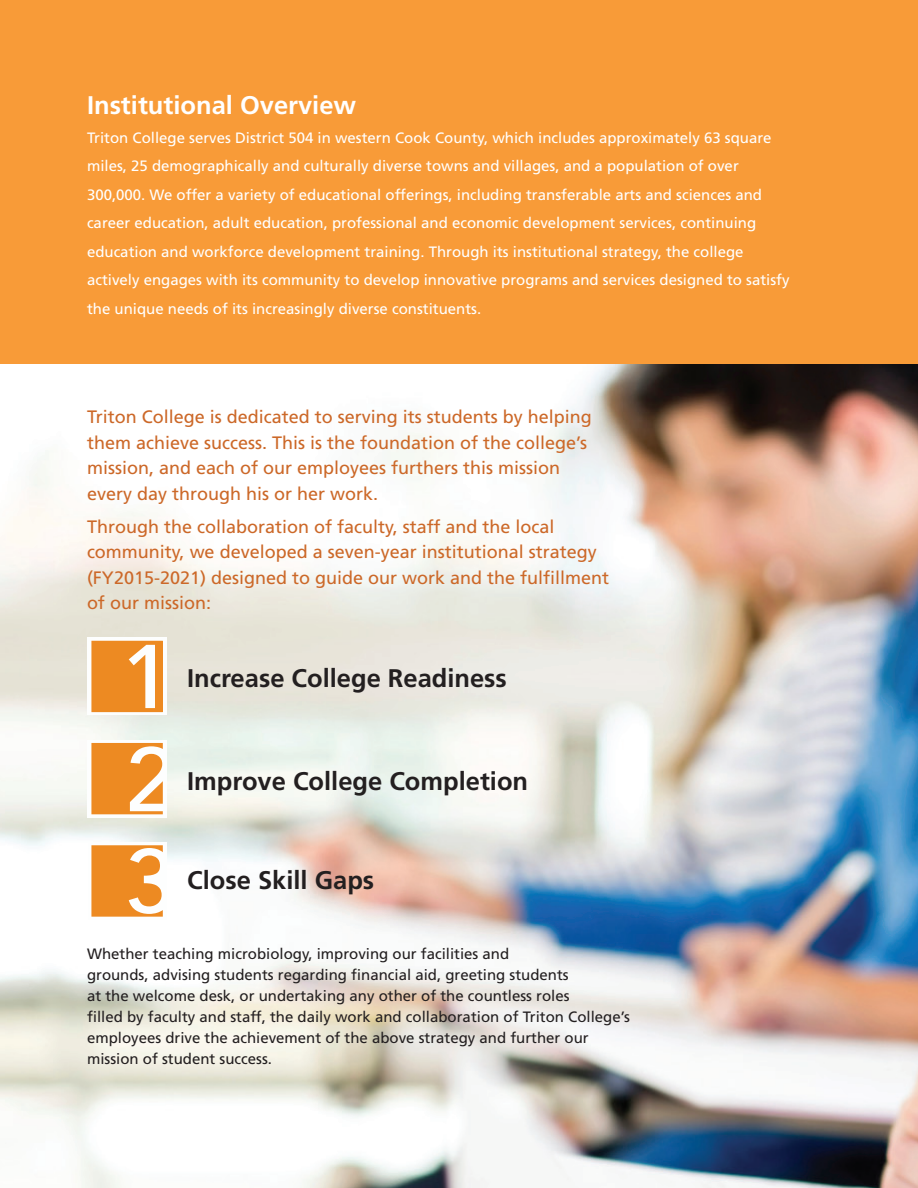
<style>
.page{position:relative;width:918px;height:1188px;background:#fff}
.page>*{position:absolute;margin:0;border:0;box-sizing:border-box;transform-origin:0 0}
.t1{font:700 25.5px "Frutiger";color:#231f20}
.t2{font:700 25.5px "Frutiger";color:#fff}
.t3{font:18px/25.5px "Frutiger";color:#cc6828}
.t4{font:15px/28.5px "Frutiger";color:#fff}
.t5{font:15px/21px "Frutiger";color:#231f20}
</style>
<div class="page">
<img style="left:0;top:364px;width:918px;height:824px">
<div style="left:0;top:0;width:918px;height:364px;background:#f89b38"></div>
<div style="left:88px;top:842px;width:79px;height:78px;background:#fdfefe"></div>
<svg style="left:91px;top:845px;width:72px;height:72px;background:#ef9e49"></svg>
<div style="left:88px;top:740px;width:79px;height:78px;background:#fdfefe"></div>
<svg style="left:91px;top:743px;width:72px;height:71px"></svg>
<div style="left:88px;top:637px;width:79px;height:78px;background:linear-gradient(to right,#fdfefe,#fdfefe)"></div>
<svg style="left:91px;top:641px;width:72px;height:71px"></svg>
<div style="left:155px;top:641px;width:8px;height:70px;background:#ed8a22"></div>
<h1 class="t2" style="left:87px;top:90px;width:271px">Institutional Overview</h1>
<p class="t4" style="left:87px;top:123px;width:704px">Triton College serves District 504 in western Cook County, which includes approximately 63 square miles, 25 demographically and culturally diverse towns and villages, and a population of over 300,000. We offer a variety of educational offerings, including transferable arts and sciences and career education, adult education, professional and economic development services, continuing education and workforce development training. Through its institutional strategy, the college actively engages with its community to develop innovative programs and services designed to satisfy the unique needs of its increasingly diverse constituents.</p>
<p class="t3" style="left:87px;top:404px;width:506px">Triton College is dedicated to serving its students by helping them achieve success. This is the foundation of the college’s mission, and each of our employees furthers this mission every day through his or her work.</p>
<p class="t3" style="left:87px;top:514px;width:524px">Through the collaboration of faculty, staff and the local community, we developed a seven-year institutional strategy (FY2015-2021) designed to guide our work and the fulfillment of our mission:</p>
<h1 class="t1" style="left:187px;top:663px;width:321px">Increase College Readiness</h1>
<h1 class="t1" style="left:187px;top:766px;width:343px">Improve College Completion</h1>
<h1 class="t1" style="left:187px;top:865px;width:189px">Close Skill Gaps</h1>
<p class="t5" style="left:87px;top:944px;width:544px">Whether teaching microbiology, improving our facilities and<br>grounds, advising students regarding financial aid, greeting students<br>at the welcome desk, or undertaking any other of the countless roles<br>filled by faculty and staff, the daily work and collaboration of Triton College’s employees drive the achievement of the above strategy and further our mission of student success.</p>
</div>
